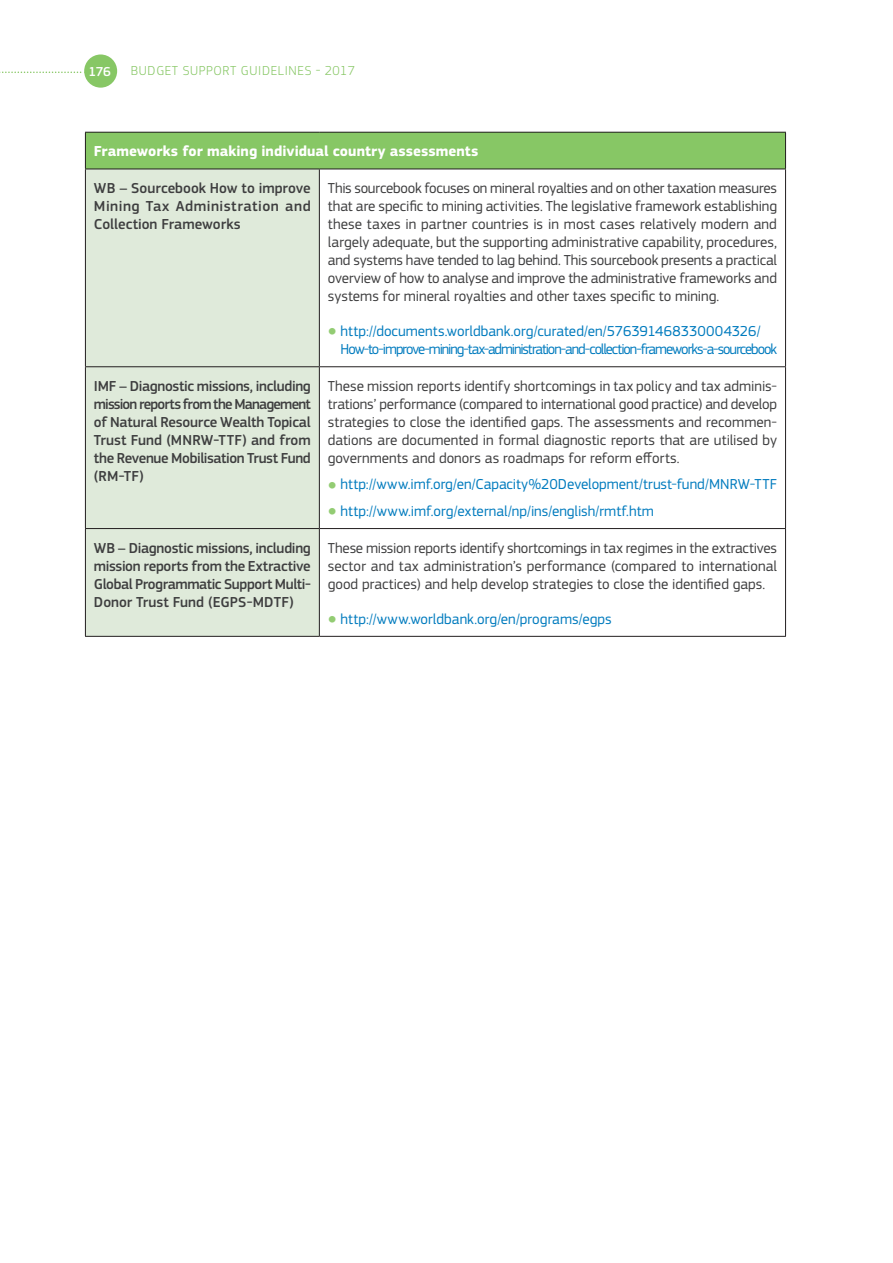
<style>
.page{position:relative;width:893px;height:1263px;background:#fff}
.page>*{position:absolute;margin:0;border:0;box-sizing:border-box;transform-origin:0 0}
._101___Body_Text{font:15px/18px "EC Square Sans Pro";color:#3e3e3f;text-align:justify}
._101___Body_Text-2{font:500 15px/18px "EC Square Sans Pro";letter-spacing:-.005em;color:#3e3e3f;text-align:justify}
.BULLETS_IN_TABLE{font:15px/18px "EC Square Sans Pro";color:#3e3e3f;text-align:justify}
.t1{font:15px "EC Square Sans Pro";letter-spacing:-.005em;color:#007bbe}
.t2{font:15px/18px "EC Square Sans Pro";letter-spacing:-.06em;color:#007bbe}
._101___Body_Text-3{font:700 15px "EC Square Sans Pro";color:#fff}
.t3{font:300 13.5px "EC Square Sans Pro";letter-spacing:.05em;color:#87c765}
.t4{font:500 13.5px "EC Square Sans Pro";color:#fff}
.s1{font-size:10.5px;color:#93cc73}
</style>
<div class="page">
<div style="left:84px;top:54px;width:33px;height:34px;background:#87c765;border-radius:50%"></div>
<svg style="left:0;top:72px;width:85px;height:1px"></svg>
<div style="left:85px;top:132px;width:700px;height:37px;background:#87c765"></div>
<div style="left:86px;top:170px;width:233px;height:466px;background:#dfeada"></div>
<hr style="left:85px;top:132px;width:234px;height:1px;background:#231f20">
<hr style="left:85px;top:133px;width:1px;height:36px;background:#231f20">
<hr style="left:319px;top:132px;width:467px;height:1px;background:#231f20">
<hr style="left:785px;top:133px;width:1px;height:36px;background:#231f20">
<hr style="left:85px;top:169px;width:234px;height:1px;background:#231f20">
<hr style="left:319px;top:169px;width:467px;height:1px;background:#231f20">
<hr style="left:85px;top:169px;width:1px;height:197px;background:#231f20">
<hr style="left:319px;top:169px;width:1px;height:197px;background:#231f20">
<hr style="left:785px;top:169px;width:1px;height:197px;background:#231f20">
<hr style="left:85px;top:366px;width:234px;height:1px;background:#231f20">
<hr style="left:85px;top:367px;width:1px;height:161px;background:#231f20">
<hr style="left:319px;top:366px;width:467px;height:1px;background:#231f20">
<hr style="left:319px;top:367px;width:1px;height:161px;background:#231f20">
<hr style="left:785px;top:367px;width:1px;height:161px;background:#231f20">
<hr style="left:85px;top:528px;width:234px;height:1px;background:#231f20">
<hr style="left:85px;top:529px;width:1px;height:107px;background:#231f20">
<hr style="left:319px;top:528px;width:467px;height:1px;background:#231f20">
<hr style="left:319px;top:529px;width:1px;height:107px;background:#231f20">
<hr style="left:785px;top:529px;width:1px;height:107px;background:#231f20">
<hr style="left:85px;top:636px;width:234px;height:1px;background:#231f20">
<hr style="left:319px;top:636px;width:467px;height:1px;background:#231f20">
<p class="t4" style="left:88px;top:64px;width:24px">176</p>
<p class="t3" style="left:131px;top:63px;width:226px">BUDGET SUPPORT GUIDELINES - 2017</p>
<p class="_101___Body_Text-3" style="left:94px;top:142px;width:386px">Frameworks for making individual country assessments</p>
<p class="_101___Body_Text-2" style="left:94px;top:179px;width:218px">WB – Sourcebook How to improve Mining Tax Administration and Collection Frameworks</p>
<p class="_101___Body_Text" style="left:328px;top:179px;width:451px">This sourcebook focuses on mineral royalties and on other taxation measures that are specific to mining activities. The legislative framework establishing these taxes in partner countries is in most cases relatively modern and largely adequate, but the supporting administrative capability, procedures, and systems have tended to lag behind. This sourcebook presents a practical overview of how to analyse and improve the administrative frameworks and systems for mineral royalties and other taxes specific to mining.</p>
<p class="t2" style="left:341px;top:322px;width:438px;text-indent:-13px"><span class="s1">●</span> http://documents.worldbank.org/curated/en/576391468330004326/<br>How-to-improve-mining-tax-administration-and-collection-frameworks-a-sourcebook</p>
<p class="_101___Body_Text-2" style="left:94px;top:377px;width:218px">IMF – Diagnostic missions, including mission reports from the Management of Natural Resource Wealth Topical Trust Fund (MNRW-TTF) and from the Revenue Mobilisation Trust Fund (RM-TF)</p>
<p class="BULLETS_IN_TABLE" style="left:328px;top:377px;width:451px">These mission reports identify shortcomings in tax policy and tax adminis&shy;trations’ performance (compared to international good practice) and develop strategies to close the identified gaps. The assessments and recommen&shy;dations are documented in formal diagnostic reports that are utilised by governments and donors as roadmaps for reform efforts.</p>
<p class="t1" style="left:328px;top:476px;width:451px"><span class="s1">●</span> http://www.imf.org/en/Capacity%20Development/trust-fund/MNRW-TTF</p>
<p class="t1" style="left:328px;top:502px;width:328px"><span class="s1">●</span> http://www.imf.org/external/np/ins/english/rmtf.htm</p>
<p class="_101___Body_Text-2" style="left:94px;top:539px;width:218px">WB – Diagnostic missions, including mission reports from the Extractive Global Programmatic Support Multi-Donor Trust Fund (EGPS-MDTF)</p>
<p class="_101___Body_Text" style="left:328px;top:539px;width:451px">These mission reports identify shortcomings in tax regimes in the extractives sector and tax administration’s performance (compared to international good practices) and help develop strategies to close the identified gaps.</p>
<p class="t1" style="left:328px;top:610px;width:285px"><span class="s1">●</span> http://www.worldbank.org/en/programs/egps</p>
</div>
